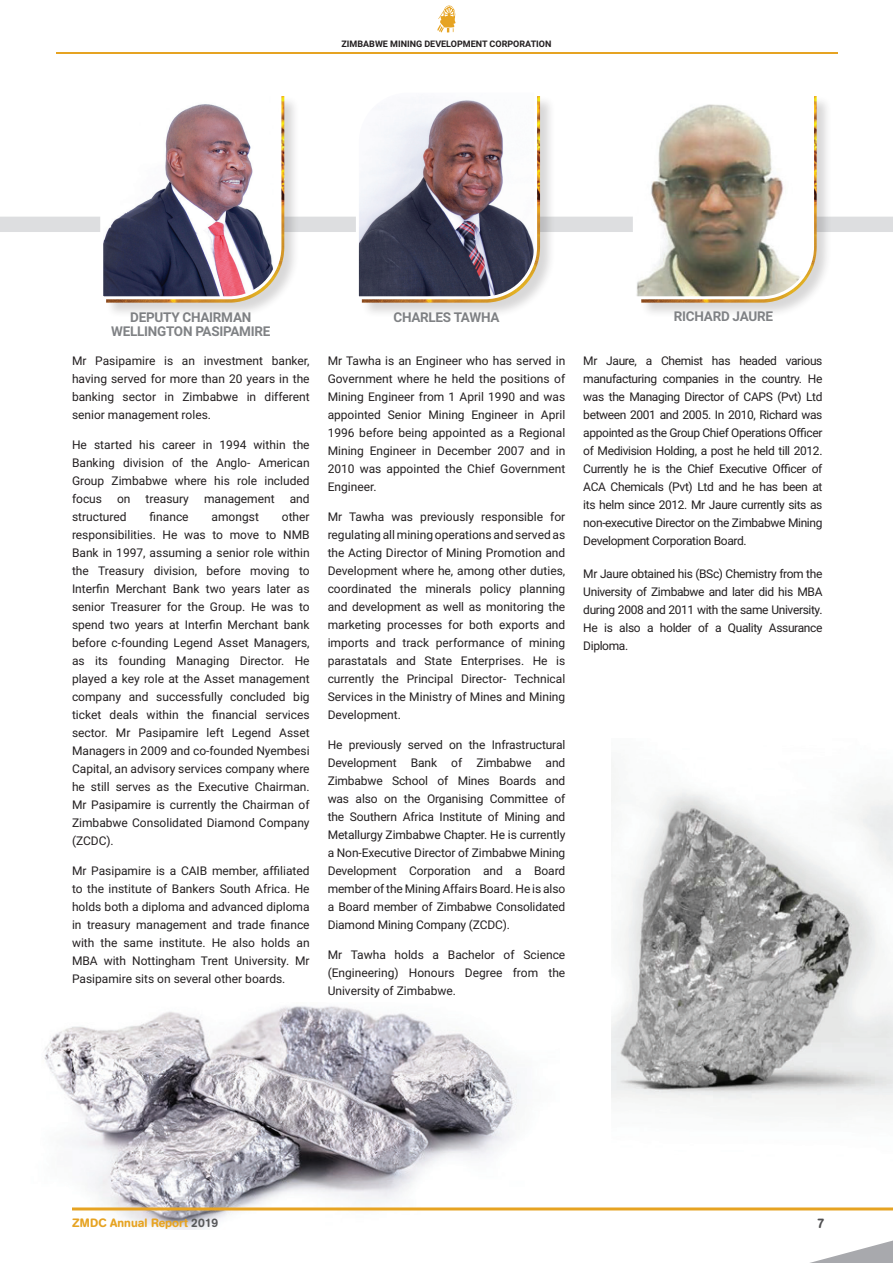
<style>
.page{position:relative;width:893px;height:1263px;background:#fff}
.page>*{position:absolute;margin:0;border:0;box-sizing:border-box;transform-origin:0 0}
.t1{font:700 13.5px/13.5px "Roboto";letter-spacing:-.02em;color:#808285;text-align:center}
.t2{font:500 13.5px "AG Book Rounded";color:#505052}
.t3{font:12px/18px "Roboto";color:#231f20;text-align:justify}
.t4{font:500 12px "AG Book Rounded";color:#e6a322}
.t5{font:700 9px "Roboto";color:#231f20}
.s1{color:#57585a}
</style>
<div class="page">
<svg style="left:437px;top:5px;width:19px;height:28px"></svg>
<hr style="left:56px;top:52px;width:781px;height:2px;background:#e6a322">
<img style="left:44px;top:1006px;width:516px;height:223px">
<img style="left:611px;top:765px;width:282px;height:346px">
<div style="left:361px;top:95px;width:194px;height:223px;background:#231f20;opacity:.18"></div>
<div style="left:640px;top:95px;width:192px;height:223px;background:#231f20;opacity:.18"></div>
<div style="left:105px;top:95px;width:195px;height:223px;background:#231f20;opacity:.18"></div>
<img style="left:0;top:95px;width:893px;height:206px">
<svg style="left:810px;top:1240px;width:83px;height:23px"></svg>
<hr style="left:72px;top:1207px;width:821px;height:3px;background:#e6a322">
<p class="t5" style="left:341px;top:37px;width:211px">ZIMBABWE MINING DEVELOPMENT CORPORATION</p>
<p class="t1" style="left:111px;top:310px;width:161px">DEPUTY CHAIRMAN<br>WELLINGTON PASIPAMIRE</p>
<p class="t1" style="left:393px;top:310px;width:108px">CHARLES TAWHA</p>
<p class="t1" style="left:674px;top:309px;width:101px">RICHARD JAURE</p>
<p class="t3" style="left:583px;top:352px;width:241px">Mr Jaure, a Chemist has headed various manufacturing companies in the country. He was the Managing Director of CAPS (Pvt) Ltd between 2001 and 2005. In 2010, Richard was appointed as the Group Chief Operations Officer of Medivision Holding, a post he held till 2012.<br>Currently he is the Chief Executive Officer of ACA Chemicals (Pvt) Ltd and he has been at its helm since 2012. Mr Jaure currently sits as non-executive Director on the Zimbabwe Mining Development Corporation Board.</p>
<p class="t3" style="left:583px;top:565px;width:241px">Mr Jaure obtained his (BSc) Chemistry from the University of Zimbabwe and later did his MBA during 2008 and 2011 with the same University.<br>He is also a holder of a Quality Assurance Diploma.</p>
<p class="t3" style="left:72px;top:351px;width:239px">Mr Pasipamire is an investment banker, having served for more than 20 years in the banking sector in Zimbabwe in different senior management roles.</p>
<p class="t3" style="left:72px;top:435px;width:239px">He started his career in 1994 within the Banking division of the Anglo- American Group Zimbabwe where his role included focus</p>
<p class="t3" style="left:328px;top:351px;width:239px">Mr Tawha is an Engineer who has served in Government where he held the positions of Mining Engineer from 1 April 1990 and was appointed Senior Mining Engineer in April 1996 before being appointed as a Regional Mining Engineer in December 2007 and in 2010 was appointed the Chief Government Engineer.</p>
<p class="t3" style="left:328px;top:507px;width:239px">Mr Tawha was previously responsible for regulating all mining operations and served as the Acting Director of Mining Promotion and Development where he, among other duties, coordinated the minerals policy planning and development as well as monitoring the marketing processes for both exports and imports and track performance of mining parastatals and State Enterprises. He is currently the Principal Director- Technical Services in the Ministry of Mines and Mining Development.</p>
<p class="t3" style="left:328px;top:735px;width:239px">He previously served on the Infrastructural Development Bank of Zimbabwe and Zimbabwe School of Mines Boards and was also on the Organising Committee of the Southern Africa Institute of Mining and Metallurgy Zimbabwe Chapter. He is currently a Non-Executive Director of Zimbabwe Mining Development Corporation and a Board member of the Mining Affairs Board. He is also a Board member of Zimbabwe Consolidated Diamond Mining Company (ZCDC).</p>
<p class="t3" style="left:328px;top:945px;width:239px">Mr Tawha holds a Bachelor of Science (Engineering) Honours Degree from the University of Zimbabwe.</p>
<p class="t3" style="left:117px;top:489px;width:15px">on</p>
<p class="t3" style="left:146px;top:489px;width:45px">treasury</p>
<p class="t3" style="left:204px;top:489px;width:72px">management</p>
<p class="t3" style="left:290px;top:489px;width:21px">and</p>
<p class="t3" style="left:72px;top:507px;width:56px">structured</p>
<p class="t3" style="left:150px;top:507px;width:41px">finance</p>
<p class="t3" style="left:212px;top:507px;width:49px">amongst</p>
<p class="t3" style="left:72px;top:507px;width:239px;text-indent:210px">other responsibilities. He was to move to NMB Bank in 1997, assuming a senior role within the Treasury division, before moving to Interfin Merchant Bank two years later as senior Treasurer for the Group. He was to spend two years at Interfin Merchant bank before c-founding Legend Asset Managers, as its founding Managing Director. He played a key role at the Asset management company and successfully concluded big ticket deals within the financial services sector. Mr Pasipamire left Legend Asset Managers in 2009 and co-founded Nyembesi Capital, an advisory services company where he still serves as the Executive Chairman.<br>Mr Pasipamire is currently the Chairman of Zimbabwe Consolidated Diamond Company (ZCDC).</p>
<p class="t3" style="left:72px;top:861px;width:239px">Mr Pasipamire is a CAIB member, affiliated to the institute of Bankers South Africa. He holds both a diploma and advanced diploma in treasury management and trade finance with the same institute. He also holds an MBA with Nottingham Trent University. Mr Pasipamire sits on several other boards.</p>
<p class="t4" style="left:72px;top:1216px;width:148px">ZMDC Annual Report <span class="s1">2019</span></p>
<p class="t2" style="left:817px;top:1215px;width:9px">7</p>
</div>
